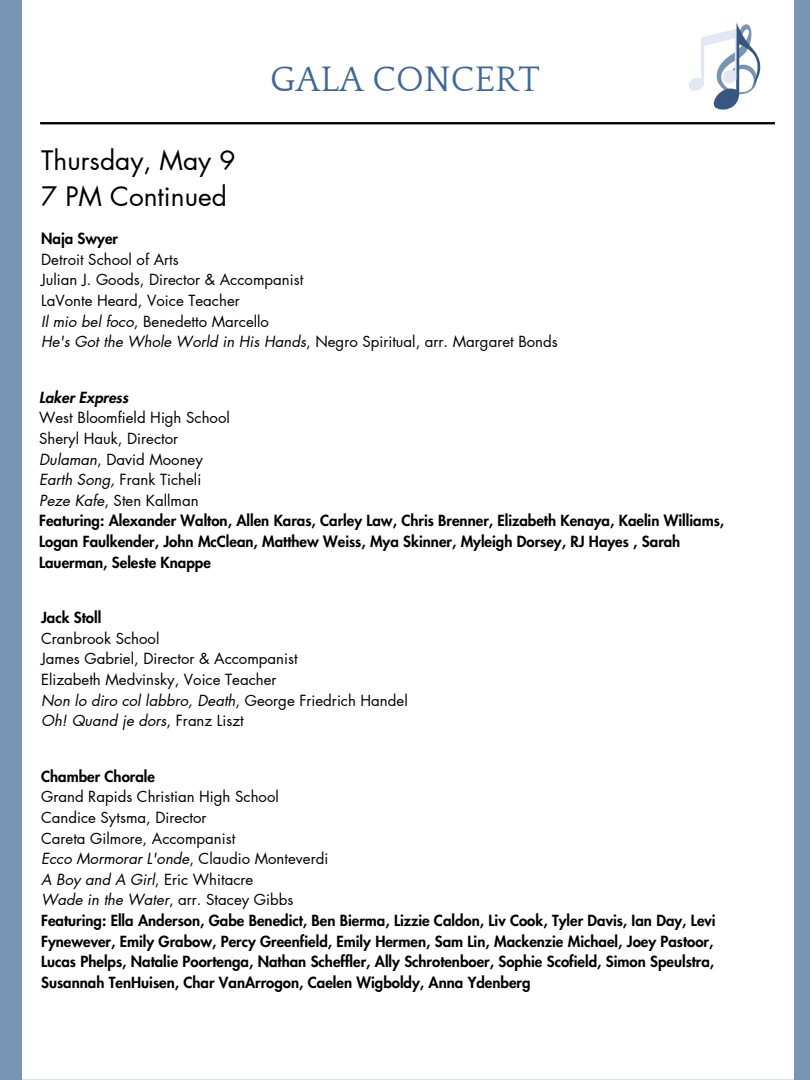
<style>
.page{position:relative;width:810px;height:1080px;background:#7995b4}
.page>*{position:absolute;margin:0;border:0;box-sizing:border-box;transform-origin:0 0}
.t1{font:36.38px "Quattrocento";color:#406896}
.t2{font:26.25px/36.6px "Futura LT Pro";color:#000}
.t3{font:800 15px/20.6px "Futura LT Pro";color:#000}
.t4{font:15px "Futura LT Pro";color:#000}
.t5{font:italic 15px "Futura LT Pro";color:#000}
.t6{font:italic 800 15px "Futura LT Pro";color:#000}
.s1{font-style:italic}
.s2{font-style:normal}
</style>
<div class="page">
<div style="left:22px;top:0;width:772px;height:1080px;background:#fff"></div>
<hr style="left:40px;top:122px;width:735px;height:2px;background:#000">
<svg style="left:689px;top:23px;width:72px;height:87px"></svg>
<h1 class="t2" style="left:41px;top:143px;width:196px">Thursday, May 9<br>7 PM Continued</h1>
<p class="t1" style="left:270px;top:60px;width:271px">GALA CONCERT</p>
<p class="t3" style="left:41px;top:229px;width:78px">Naja Swyer</p>
<p class="t4" style="left:41px;top:252px;width:139px">Detroit School of Arts</p>
<p class="t4" style="left:41px;top:273px;width:264px">Julian J. Goods, Director &amp; Accompanist</p>
<p class="t4" style="left:41px;top:294px;width:200px">LaVonte Heard, Voice Teacher</p>
<p class="t4" style="left:41px;top:314px;width:229px"><span class="s1">Il mio bel foco</span>, Benedetto Marcello</p>
<p class="t4" style="left:41px;top:335px;width:518px"><span class="s1">He's Got the Whole World in His Hands</span>, Negro Spiritual, arr. Margaret Bonds</p>
<p class="t6" style="left:39px;top:390px;width:91px">Laker Express</p>
<p class="t4" style="left:39px;top:411px;width:192px">West Bloomfield High School</p>
<p class="t4" style="left:39px;top:432px;width:141px">Sheryl Hauk, Director</p>
<h2 class="t4" style="left:39px;top:452px;width:165px"><span class="s1">Dulaman</span>, David Mooney</h2>
<p class="t4" style="left:39px;top:473px;width:164px"><span class="s1">Earth Song,</span> Frank Ticheli</p>
<p class="t4" style="left:39px;top:493px;width:161px"><span class="s1">Peze Kafe</span>, Sten Kallman</p>
<p class="t3" style="left:39px;top:511px;width:687px">Featuring: Alexander Walton, Allen Karas, Carley Law, Chris Brenner, Elizabeth Kenaya, Kaelin Williams,<br>Logan Faulkender, John McClean, Matthew Weiss, Mya Skinner, Myleigh Dorsey, RJ Hayes , Sarah<br>Lauerman, Seleste Knappe</p>
<p class="t3" style="left:41px;top:608px;width:62px">Jack Stoll</p>
<p class="t4" style="left:41px;top:631px;width:120px">Cranbrook School</p>
<p class="t4" style="left:41px;top:652px;width:258px">James Gabriel, Director &amp; Accompanist</p>
<p class="t4" style="left:41px;top:673px;width:237px">Elizabeth Medvinsky, Voice Teacher</p>
<p class="t5" style="left:41px;top:693px;width:368px">Non lo diro col labbro, Death<span class="s2">, George Friedrich Handel</span></p>
<p class="t5" style="left:41px;top:714px;width:204px">Oh! Quand je dors<span class="s2">, Franz Liszt</span></p>
<p class="t3" style="left:41px;top:767px;width:115px">Chamber Chorale</p>
<p class="t4" style="left:41px;top:790px;width:239px">Grand Rapids Christian High School</p>
<p class="t4" style="left:41px;top:811px;width:167px">Candice Sytsma, Director</p>
<p class="t4" style="left:41px;top:831px;width:196px">Careta Gilmore, Accompanist</p>
<p class="t5" style="left:41px;top:852px;width:289px">Ecco Mormorar L'onde<span class="s2">, Claudio Monteverdi</span></p>
<p class="t4" style="left:41px;top:872px;width:214px"><span class="s1">A Boy and A Girl</span>, Eric Whitacre</p>
<p class="t4" style="left:41px;top:893px;width:254px"><span class="s1">Wade in the Water</span>, arr. Stacey Gibbs</p>
<p class="t3" style="left:41px;top:911px;width:676px">Featuring: Ella Anderson, Gabe Benedict, Ben Bierma, Lizzie Caldon, Liv Cook, Tyler Davis, Ian Day, Levi Fynewever, Emily Grabow, Percy Greenfield, Emily Hermen, Sam Lin, Mackenzie Michael, Joey Pastoor, Lucas Phelps, Natalie Poortenga, Nathan Scheffler, Ally Schrotenboer, Sophie Scofield, Simon Speulstra, Susannah TenHuisen, Char VanArrogon, Caelen Wigboldy, Anna Ydenberg</p>
</div>
